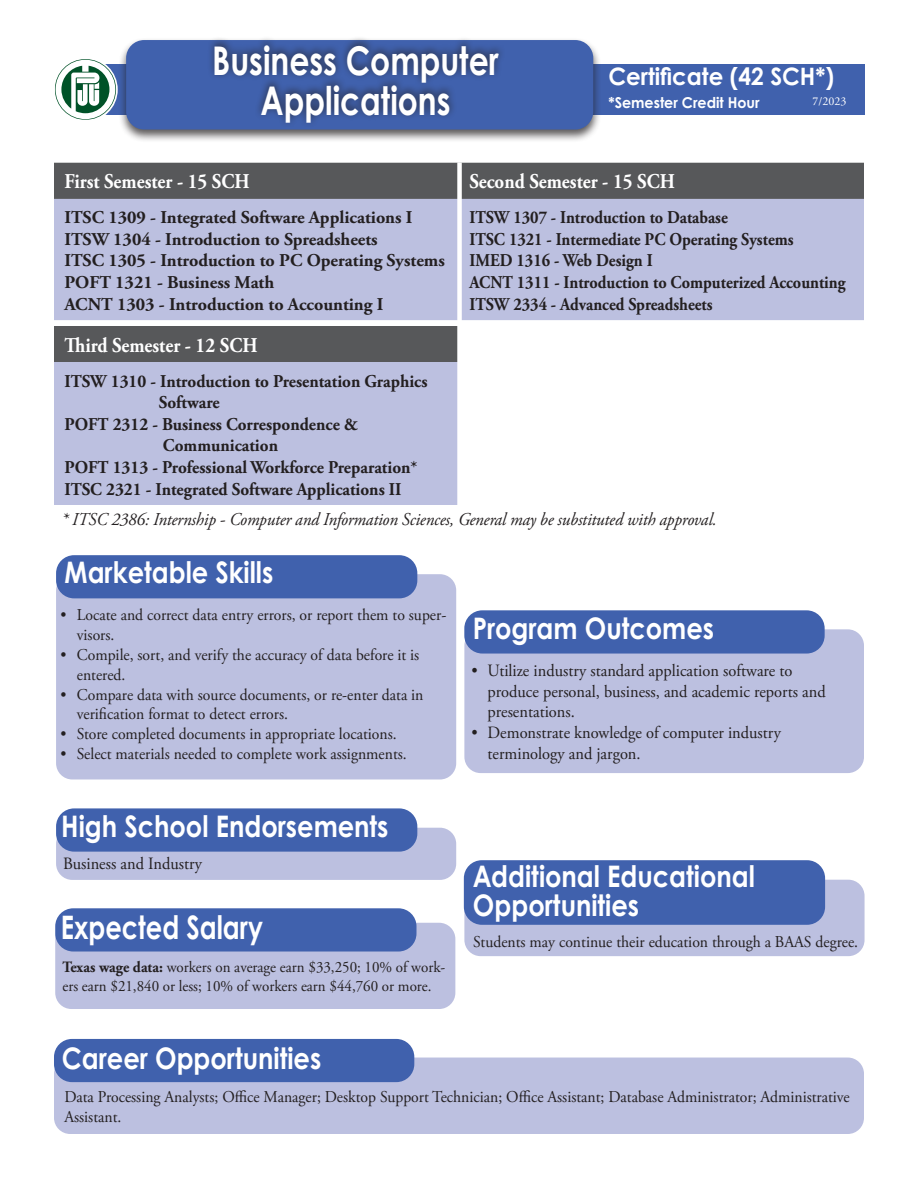
<style>
.page{position:relative;width:918px;height:1188px;background:#fff}
.page>*{position:absolute;margin:0;border:0;box-sizing:border-box;transform-origin:0 0}
.t1{font:700 39.6px/39.6px "Century Gothic Pro";color:#fff;text-align:center;scale:.79 1}
.t2{font:700 32.4px "Century Gothic Pro";color:#fff;scale:.79 1}
.t3{font:700 29.7px/29.4px "Century Gothic Pro";color:#fff;scale:.86 1}
.t4{font:700 24px "Century Gothic Pro";color:#fff;scale:.95 1}
.t5{font:700 21px "Adobe Garamond Pro";color:#fff;scale:.9 1}
.t6{font:700 18px "Adobe Garamond Pro";color:#231f20;scale:.95 1}
.t7{font:700 18px/21.6px "Adobe Garamond Pro";color:#231f20}
.t8{font:700 18px/21.6px "Adobe Garamond Pro";color:#231f20;scale:.9 1}
.t9{font:italic 18px "Adobe Garamond Pro";letter-spacing:-.01em;color:#231f20;scale:.95 1}
.t10{font:17.25px/20.7px "Adobe Garamond Pro";color:#231f20;scale:.95 1}
.t11{font:16.5px/19.8px "Adobe Garamond Pro";color:#231f20;scale:.95 1}
.t12{font:15.75px/18.9px "Adobe Garamond Pro";color:#231f20;scale:.95 1}
.t13{font:700 15px "Century Gothic Pro";color:#fff;scale:.95 1}
.t14{font:12px "Adobe Garamond Pro";color:#fff}
.s1{font-family:"Minion Pro"}
.s2{font-weight:700}
</style>
<div class="page">
<div style="left:54px;top:163px;width:810px;height:36px;background:#57585a"></div>
<div style="left:54px;top:199px;width:810px;height:121px;background:#bcc0e0"></div>
<div style="left:54px;top:326px;width:406px;height:36px;background:#57585a"></div>
<div style="left:54px;top:362px;width:406px;height:143px;background:#bcc0e0"></div>
<div style="left:457px;top:163px;width:5px;height:366px;background:#fff"></div>
<div style="left:89px;top:64px;width:776px;height:51px;background:#4061ad"></div>
<div style="left:118px;top:37px;width:484px;height:106px;background:#231f20;opacity:.75"></div>
<div style="left:126px;top:40px;width:467px;height:90px;background:#4061ad;border-radius:18px"></div>
<div style="left:207px;top:36px;width:299px;height:92px;background:#231f20;opacity:.75"></div>
<div style="left:53px;top:57px;width:65px;height:65px;background:#fff;border-radius:50%"></div>
<div style="left:464px;top:629px;width:400px;height:144px;background:#bcc0e0;border-radius:16px"></div>
<div style="left:464px;top:880px;width:401px;height:76px;background:#bcc0e0;border-radius:16px"></div>
<div style="left:54px;top:1058px;width:810px;height:76px;background:#bcc0e0;border-radius:16px"></div>
<div style="left:464px;top:610px;width:361px;height:44px;background:#4061ad;border-radius:18px"></div>
<div style="left:464px;top:860px;width:361px;height:65px;background:#4061ad;border-radius:18px"></div>
<div style="left:54px;top:1039px;width:360px;height:43px;background:#4061ad;border-radius:18px"></div>
<div style="left:56px;top:574px;width:400px;height:205px;background:#bcc0e0;border-radius:16px"></div>
<div style="left:56px;top:555px;width:361px;height:43px;background:#4061ad;border-radius:18px"></div>
<div style="left:56px;top:828px;width:400px;height:52px;background:#bcc0e0;border-radius:16px"></div>
<div style="left:55px;top:923px;width:400px;height:86px;background:#bcc0e0;border-radius:16px"></div>
<div style="left:55px;top:908px;width:361px;height:44px;background:#4061ad;border-radius:18px"></div>
<div style="left:56px;top:808px;width:361px;height:44px;background:#4061ad;border-radius:18px"></div>
<svg style="left:55px;top:59px;width:61px;height:61px"></svg>
<h1 class="t1" style="left:212px;top:40px;width:364px">Business Computer<br>Applications</h1>
<h3 class="t4" style="left:608px;top:61px;width:239px">Certificate (42 SCH*)</h3>
<p class="t13" style="left:608px;top:93px;width:161px">*Semester Credit Hour</p>
<p class="t14" style="left:813px;top:94px;width:35px"><span class="s1">7/</span>2023</p>
<p class="t5" style="left:64px;top:170px;width:207px">First Semester - 15 SCH</p>
<p class="t5" style="left:470px;top:170px;width:230px">Second Semester - 15 SCH</p>
<p class="t7" style="left:64px;top:207px;width:382px">ITSC 1309 - Integrated Software Applications I ITSW 1304 - Introduction to Spreadsheets<br>ITSC 1305 - Introduction to PC Operating Systems POFT 1321 - Business Math<br>ACNT 1303 - Introduction to Accounting I</p>
<p class="t8" style="left:470px;top:207px;width:419px">ITSW 1307 - Introduction to Database<br>ITSC 1321 - Intermediate PC Operating Systems<br>IMED 1316 - Web Design I<br>ACNT 1311 - Introduction to Computerized Accounting ITSW 2334 - Advanced Spreadsheets</p>
<p class="t5" style="left:64px;top:333px;width:216px">Third Semester - 12 SCH</p>
<p class="t6" style="left:64px;top:370px;width:384px">ITSW 1310 - Introduction to Presentation Graphics</p>
<p class="t6" style="left:159px;top:392px;width:65px">Software</p>
<p class="t6" style="left:64px;top:414px;width:311px">POFT 2312 - Business Correspondence &amp;</p>
<p class="t6" style="left:163px;top:435px;width:123px">Communication</p>
<p class="t6" style="left:64px;top:457px;width:373px">POFT 1313 - Professional Workforce Preparation*</p>
<p class="t6" style="left:64px;top:478px;width:356px">ITSC 2321 - Integrated Software Applications II</p>
<p class="t9" style="left:62px;top:508px;width:691px">* ITSC 2386: Internship - Computer and Information Sciences, General may be substituted with approval.</p>
<h3 class="t3" style="left:65px;top:558px;width:244px">Marketable Skills</h3>
<p class="t11" style="left:77px;top:606px;width:390px;text-indent:-16px">• Locate and correct data entry errors, or report them to super&shy;visors.</p>
<p class="t11" style="left:77px;top:645px;width:362px;text-indent:-16px">• Compile, sort, and verify the accuracy of data before it is entered.</p>
<p class="t11" style="left:77px;top:685px;width:366px;text-indent:-16px">• Compare data with source documents, or re-enter data in verification format to detect errors.</p>
<p class="t11" style="left:61px;top:725px;width:355px">• Store completed documents in appropriate locations.</p>
<p class="t11" style="left:61px;top:744px;width:366px">• Select materials needed to complete work assignments.</p>
<h3 class="t3" style="left:61px;top:811px;width:382px">High School Endorsements</h3>
<p class="t10" style="left:63px;top:854px;width:148px">Business and Industry</p>
<h2 class="t2" style="left:61px;top:907px;width:257px">Expected Salary</h2>
<p class="t12" style="left:63px;top:958px;width:404px"><span class="s2">Texas wage data:</span> workers on average earn $33,250; 10% of work&shy;ers earn $21,840 or less; 10% of workers earn $44,760 or more.</p>
<h3 class="t3" style="left:62px;top:1043px;width:303px">Career Opportunities</h3>
<h3 class="t3" style="left:473px;top:613px;width:282px">Program Outcomes</h3>
<p class="t10" style="left:488px;top:661px;width:357px;text-indent:-16px">• Utilize industry standard application software to produce personal, business, and academic reports and presentations.</p>
<p class="t10" style="left:488px;top:723px;width:310px;text-indent:-16px">• Demonstrate knowledge of computer industry terminology and jargon.</p>
<h3 class="t3" style="left:473px;top:861px;width:329px">Additional Educational<br>Opportunities</h3>
<p class="t11" style="left:473px;top:932px;width:407px">Students may continue their education through a BAAS degree.</p>
<p class="t11" style="left:64px;top:1088px;width:828px">Data Processing Analysts; Office Manager; Desktop Support Technician; Office Assistant; Database Administrator; Administrative<br>Assistant.</p>
</div>
